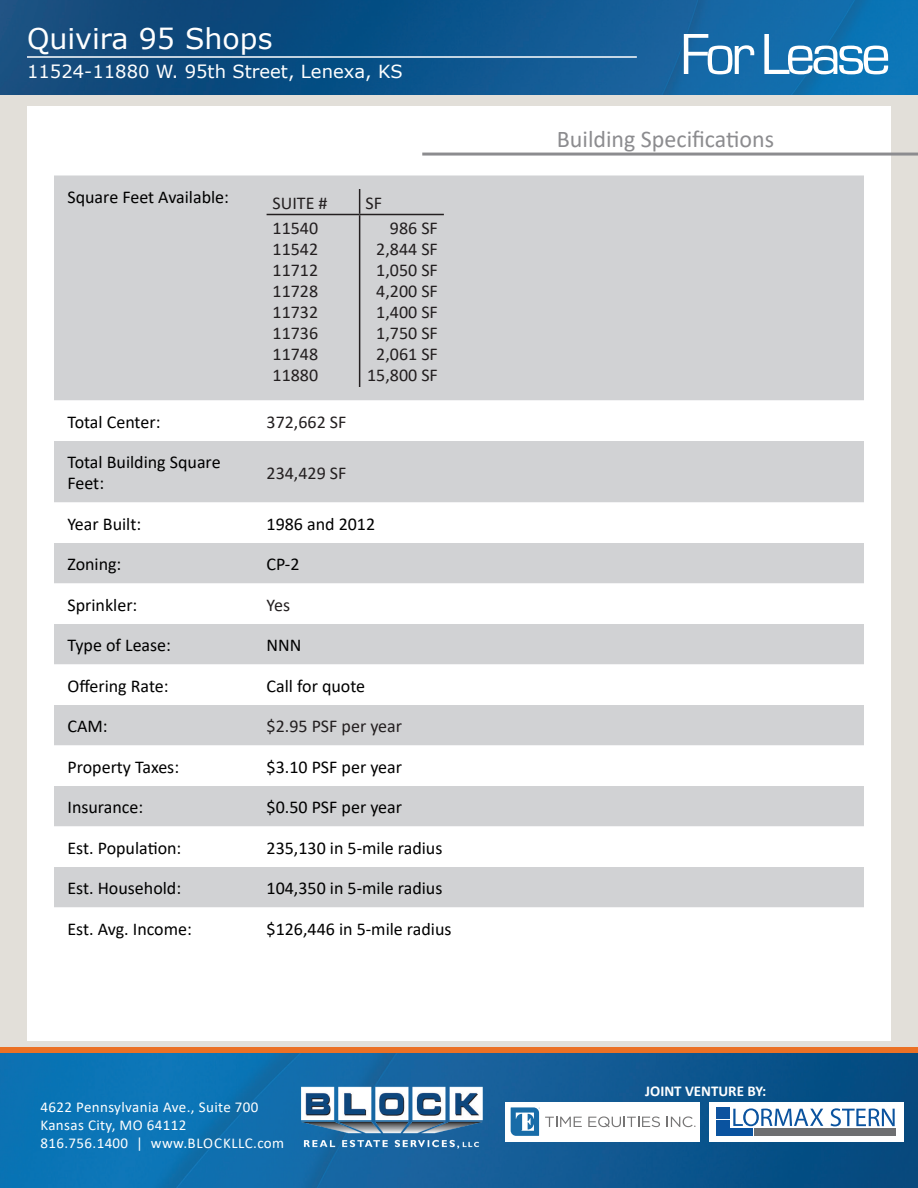
<style>
.page{position:relative;width:918px;height:1188px;background:#fff}
.page>*{position:absolute;margin:0;border:0;box-sizing:border-box;transform-origin:0 0}
.t1{font:60px "Eurostile";letter-spacing:-.075em;color:#fff}
.t2{font:28.5px "Verdana";color:#fff}
.t3{font:24px "Calibri";color:#8c8c8f}
.t4{font:18px/21px "Calibri";color:#000}
.t5{font:18px "Calibri";color:#231f20}
.t6{font:18px "Verdana";color:#fff}
.t7{font:15px/18px "Calibri";letter-spacing:.025em;color:#fff}
.t8{font:700 15px "Calibri";color:#fff}
</style>
<div class="page">
<div style="left:0;top:93px;width:918px;height:978px;background:#e2dfd9"></div>
<img style="left:0;top:1053px;width:918px;height:135px">
<div style="left:0;top:1047px;width:918px;height:6px;background:#eb7125"></div>
<img style="left:0;top:0;width:918px;height:94px">
<hr style="left:27px;top:56px;width:610px;height:2px;background:#fff">
<div style="left:27px;top:107px;width:864px;height:934px;background:#fff"></div>
<hr style="left:422px;top:153px;width:496px;height:3px;background:#8c8c8f">
<img style="left:296px;top:1077px;width:190px;height:75px">
<div style="left:505px;top:1102px;width:195px;height:40px;background:#fff"></div>
<div style="left:709px;top:1102px;width:194px;height:40px;background:#fff"></div>
<svg style="left:511px;top:1107px;width:71px;height:29px"></svg>
<svg style="left:588px;top:1116px;width:72px;height:11px"></svg>
<svg style="left:667px;top:1116px;width:29px;height:11px"></svg>
<svg style="left:733px;top:1108px;width:90px;height:18px"></svg>
<svg style="left:831px;top:1108px;width:64px;height:18px"></svg>
<hr style="left:716px;top:1107px;width:14px;height:3px;background:#0e539f">
<hr style="left:716px;top:1112px;width:14px;height:3px;background:#0e539f">
<hr style="left:716px;top:1116px;width:14px;height:3px;background:#0e539f">
<hr style="left:716px;top:1120px;width:14px;height:3px;background:#0a539f">
<hr style="left:716px;top:1124px;width:14px;height:3px;background:#0a539f">
<hr style="left:754px;top:1128px;width:142px;height:4px;background:#6e6f71">
<hr style="left:716px;top:1128px;width:36px;height:4px;background:#0a539f">
<hr style="left:754px;top:1133px;width:142px;height:3px;background:#6e6f71">
<hr style="left:716px;top:1133px;width:36px;height:3px;background:#0a539f">
<div style="left:54px;top:176px;width:810px;height:224px;background:#d1d2d4"></div>
<svg style="left:54px;top:400px;width:810px;height:508px;fill:#d1d2d4"></svg>
<svg style="left:359px;top:189px;width:1px;height:25px"></svg>
<hr style="left:267px;top:214px;width:93px;height:1px;background:#231f20">
<hr style="left:360px;top:214px;width:84px;height:1px;background:#231f20">
<hr style="left:359px;top:215px;width:1px;height:172px;background:#231f20">
<h2 class="t2" style="left:27px;top:19px;width:247px">Quivira 95 Shops</h2>
<p class="t6" style="left:27px;top:59px;width:377px">11524-11880 W. 95th Street, Lenexa, KS</p>
<p class="t4" style="left:68px;top:186px;width:163px">Square Feet Available:</p>
<p class="t5" style="left:273px;top:190px;width:56px">SUITE #</p>
<p class="t5" style="left:366px;top:190px;width:18px">SF</p>
<p class="t5" style="left:273px;top:216px;width:47px">11540</p>
<p class="t5" style="left:273px;top:237px;width:47px">11542</p>
<p class="t5" style="left:273px;top:258px;width:47px">11712</p>
<p class="t5" style="left:273px;top:279px;width:47px">11728</p>
<p class="t5" style="left:273px;top:300px;width:47px">11732</p>
<p class="t5" style="left:273px;top:321px;width:47px">11736</p>
<p class="t5" style="left:273px;top:342px;width:47px">11748</p>
<p class="t5" style="left:273px;top:363px;width:47px">11880</p>
<p class="t5" style="left:390px;top:216px;width:49px">986 SF</p>
<p class="t5" style="left:376px;top:237px;width:63px">2,844 SF</p>
<p class="t5" style="left:376px;top:258px;width:63px">1,050 SF</p>
<p class="t5" style="left:376px;top:279px;width:63px">4,200 SF</p>
<p class="t5" style="left:376px;top:300px;width:63px">1,400 SF</p>
<p class="t5" style="left:376px;top:321px;width:63px">1,750 SF</p>
<p class="t5" style="left:376px;top:342px;width:63px">2,061 SF</p>
<p class="t5" style="left:367px;top:363px;width:72px">15,800 SF</p>
<p class="t4" style="left:68px;top:411px;width:95px">Total Center:</p>
<p class="t5" style="left:267px;top:409px;width:81px">372,662 SF</p>
<p class="t4" style="left:68px;top:451px;width:155px">Total Building Square<br>Feet:</p>
<p class="t5" style="left:267px;top:460px;width:81px">234,429 SF</p>
<p class="t4" style="left:68px;top:513px;width:75px">Year Built:</p>
<p class="t4" style="left:267px;top:513px;width:110px">1986 and 2012</p>
<p class="t4" style="left:68px;top:553px;width:55px">Zoning:</p>
<p class="t4" style="left:267px;top:553px;width:34px">CP-2</p>
<p class="t4" style="left:68px;top:594px;width:71px">Sprinkler:</p>
<p class="t5" style="left:267px;top:592px;width:25px">Yes</p>
<p class="t4" style="left:68px;top:634px;width:105px">Type of Lease:</p>
<p class="t4" style="left:267px;top:634px;width:36px">NNN</p>
<p class="t4" style="left:68px;top:675px;width:103px">Offering Rate:</p>
<p class="t4" style="left:267px;top:675px;width:100px">Call for quote</p>
<p class="t4" style="left:68px;top:715px;width:42px">CAM:</p>
<p class="t5" style="left:267px;top:714px;width:137px">$2.95 PSF per year</p>
<p class="t4" style="left:68px;top:756px;width:113px">Property Taxes:</p>
<p class="t4" style="left:267px;top:756px;width:137px">$3.10 PSF per year</p>
<p class="t4" style="left:68px;top:796px;width:77px">Insurance:</p>
<p class="t4" style="left:267px;top:796px;width:137px">$0.50 PSF per year</p>
<p class="t4" style="left:68px;top:837px;width:115px">Est. Population:</p>
<p class="t4" style="left:267px;top:837px;width:177px">235,130 in 5-mile radius</p>
<p class="t4" style="left:68px;top:877px;width:115px">Est. Household:</p>
<p class="t4" style="left:267px;top:877px;width:177px">104,350 in 5-mile radius</p>
<p class="t4" style="left:68px;top:918px;width:126px">Est. Avg. Income:</p>
<p class="t4" style="left:267px;top:918px;width:186px">$126,446 in 5-mile radius</p>
<p class="t7" style="left:40px;top:1097px;width:245px">4622 Pennsylvania Ave., Suite 700<br>Kansas City, MO 64112<br>816.756.1400 | www.BLOCKLLC.com</p>
<h1 class="t1" style="left:680px;top:22px;width:212px">For Lease</h1>
<h3 class="t3" style="left:557px;top:122px;width:219px">Building Specifications</h3>
<p class="t8" style="left:645px;top:1080px;width:123px">JOINT VENTURE BY:</p>
</div>
